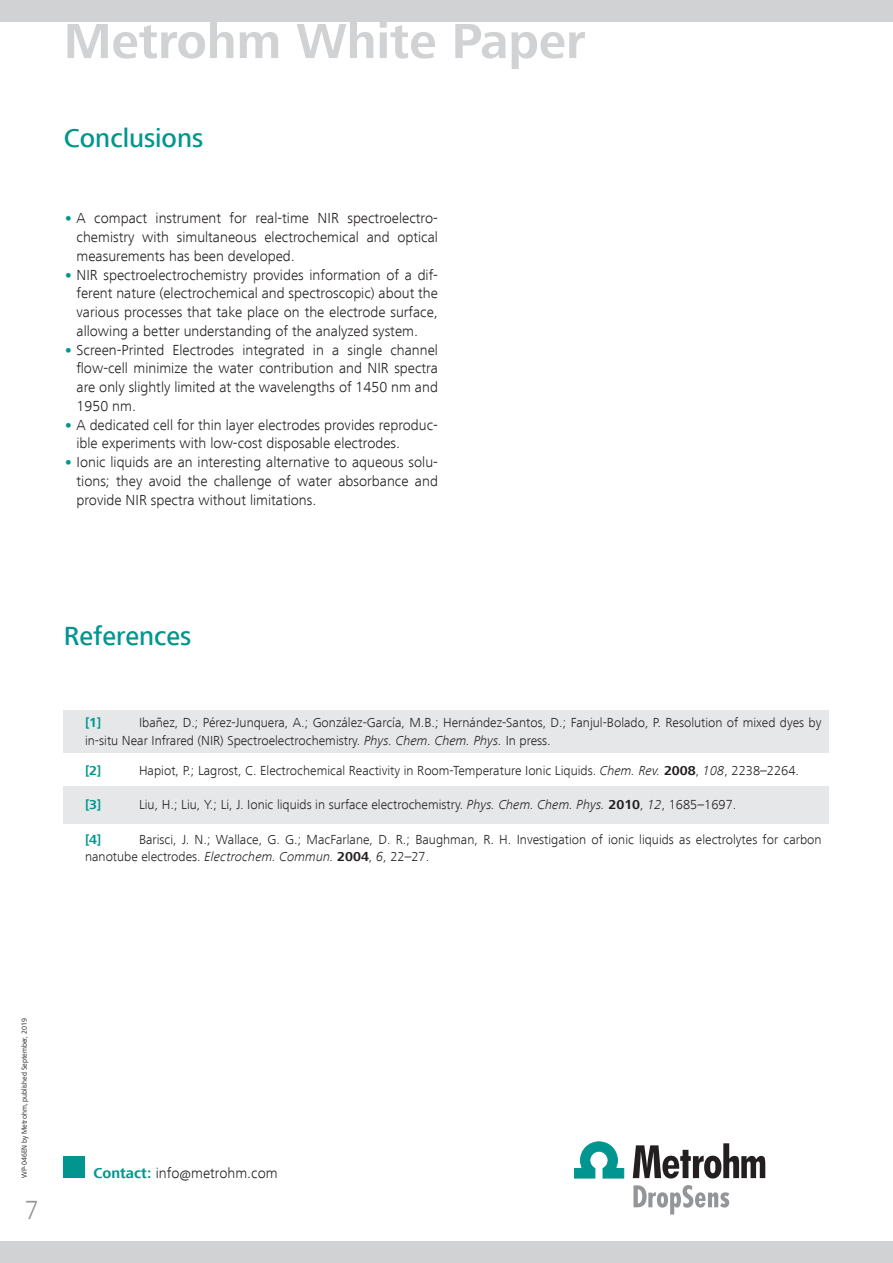
<style>
.page{position:relative;width:893px;height:1263px;background:#fff}
.page>*{position:absolute;margin:0;border:0;box-sizing:border-box;transform-origin:0 0}
.t1{font:700 51px "Frutiger Next LT";color:#d1d2d4}
.t2{font:500 27px "Frutiger Next LT";color:#00968f}
.t3{font:300 27px "Frutiger Next LT";color:#939598}
.t4{font:300 15px/18.8px "Frutiger Next LT";color:#231f20;text-align:justify}
.t5{font:300 13.5px/17.2px "Frutiger Next LT";color:#231f20}
.t6{font:700 13.5px "Frutiger Next LT";color:#00968f}
.t7{font:7.5px "Frutiger Next LT";color:#231f20}
.s1{font-weight:800;color:#00968f}
.s2{font-style:italic}
.s3{font-weight:700}
.s4{font-weight:700;color:#00968f}
</style>
<div class="page">
<div style="left:0;top:0;width:893px;height:21px;background:#d1d2d4"></div>
<div style="left:0;top:1242px;width:893px;height:21px;background:#d1d2d4"></div>
<div style="left:64px;top:1157px;width:21px;height:21px;background:#00968f"></div>
<svg style="left:574px;top:1142px;width:50px;height:36px"></svg>
<svg style="left:633px;top:1143px;width:132px;height:35px"></svg>
<svg style="left:633px;top:1185px;width:96px;height:29px"></svg>
<div style="left:64px;top:710px;width:765px;height:43px;background:#e6e7e9"></div>
<div style="left:64px;top:786px;width:765px;height:37px;background:#e6e7e9"></div>
<h1 class="t1" style="left:64px;top:13px;width:523px">Metrohm White Paper</h1>
<h2 class="t2" style="left:64px;top:123px;width:141px">Conclusions</h2>
<p class="t4" style="left:77px;top:209px;width:363px;text-indent:-13px"><span class="s1">•</span> A compact instrument for real-time NIR spectroelectro&shy;chemistry with simultaneous electrochemical and optical measurements has been developed.</p>
<p class="t4" style="left:77px;top:265px;width:363px;text-indent:-13px"><span class="s1">•</span> NIR spectroelectrochemistry provides information of a dif&shy;ferent nature (electrochemical and spectroscopic) about the various processes that take place on the electrode surface, allowing a better understanding of the analyzed system.</p>
<p class="t4" style="left:77px;top:340px;width:363px;text-indent:-13px"><span class="s1">•</span> Screen-Printed Electrodes integrated in a single channel flow-cell minimize the water contribution and NIR spectra are only slightly limited at the wavelengths of 1450 nm and 1950 nm.</p>
<p class="t4" style="left:77px;top:415px;width:363px;text-indent:-13px"><span class="s1">•</span> A dedicated cell for thin layer electrodes provides reproduc&shy;ible experiments with low-cost disposable electrodes.</p>
<p class="t4" style="left:77px;top:453px;width:363px;text-indent:-13px"><span class="s1">•</span> Ionic liquids are an interesting alternative to aqueous solu&shy;tions; they avoid the challenge of water absorbance and provide NIR spectra without limitations.</p>
<h2 class="t2" style="left:64px;top:621px;width:129px">References</h2>
<p class="t5" style="left:85px;top:714px;width:738px;text-indent:54px">Ibañez, D.; Pérez-Junquera, A.; González-García, M.B.; Hernández-Santos, D.; Fanjul-Bolado, P. Resolution of mixed dyes by in-situ Near Infrared (NIR) Spectroelectrochemistry. <span class="s2">Phys. Chem. Chem. Phys.</span> In press.</p>
<p class="t6" style="left:85px;top:762px;width:18px">[2]</p>
<p class="t5" style="left:139px;top:761px;width:662px">Hapiot, P.; Lagrost, C. Electrochemical Reactivity in Room-Temperature Ionic Liquids. <span class="s2">Chem. Rev.</span> <span class="s3">2008</span>, <span class="s2">108</span>, 2238–2264.</p>
<p class="t6" style="left:85px;top:797px;width:18px">[3]</p>
<p class="t5" style="left:139px;top:796px;width:599px">Liu, H.; Liu, Y.; Li, J. Ionic liquids in surface electrochemistry. <span class="s2">Phys. Chem. Chem. Phys.</span> <span class="s3">2010</span>, <span class="s2">12</span>, 1685–1697.</p>
<p class="t6" style="left:85px;top:831px;width:18px">[4]</p>
<p class="t6" style="left:85px;top:715px;width:18px">[1]</p>
<p class="t5" style="left:85px;top:830px;width:738px;text-indent:54px">Barisci, J. N.; Wallace, G. G.; MacFarlane, D. R.; Baughman, R. H. Investigation of ionic liquids as electrolytes for carbon nanotube electrodes. <span class="s2">Electrochem. Commun.</span> <span class="s3">2004</span>, <span class="s2">6</span>, 22–27.</p>
<p class="t7" style="left:20px;top:1178px;width:161px;rotate:-90deg">WP-046EN by Metrohm, published September, 2019</p>
<h2 class="t3" style="left:25px;top:1195px;width:16px">7</h2>
<p class="t4" style="left:94px;top:1164px;width:186px"><span class="s4">Contact:</span> info@metrohm.com</p>
</div>
